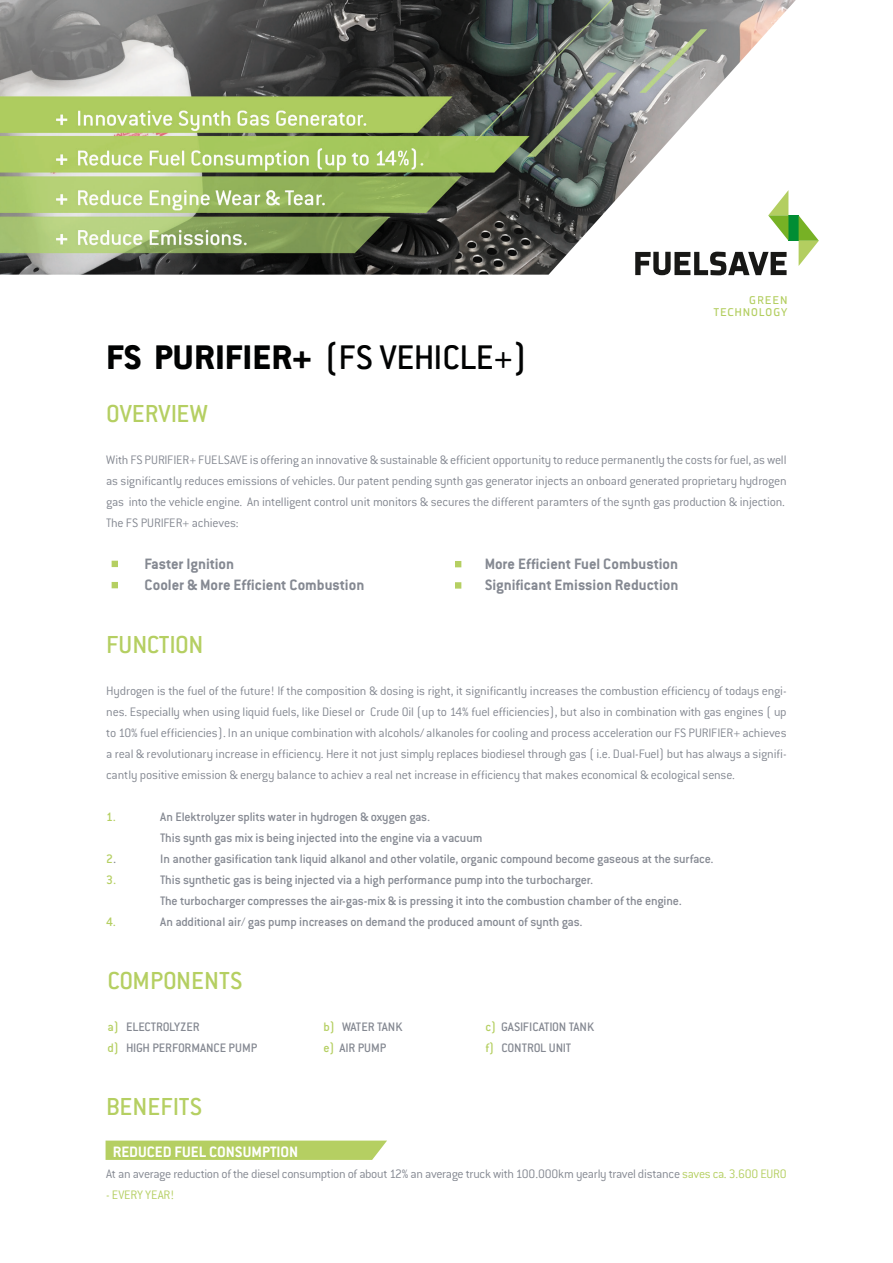
<style>
.page{position:relative;width:893px;height:1263px;background:#fff}
.page>*{position:absolute;margin:0;border:0;box-sizing:border-box;transform-origin:0 0}
.t1{font:500 37.5px "Conduit ITC";letter-spacing:-.015em;color:#010202}
.t2{font:500 27px "Conduit ITC";color:#b5cf62}
.t3{font:700 16.5px "Conduit ITC";color:#858992}
.t4{font:700 16.5px "Conduit ITC";color:#fff}
.t5{font:300 13.5px/21px "Conduit ITC";letter-spacing:-.02em;color:#858992;text-align:justify}
.t6{font:500 13.5px "Conduit ITC";letter-spacing:-.015em;color:#858992}
.t7{font:300 13.5px "Conduit ITC";letter-spacing:-.01em;color:#b5cf62}
.t8{font:500 13.5px "Conduit ITC";color:#b5cf62}
.t9{font:10.5px/12.1px "Collator";letter-spacing:.055em;color:#b3ce60;text-align:right}
.s1{font-weight:800}
.s2{color:#858992}
.s3{color:#b5cf62}
</style>
<div class="page">
<img style="left:0;top:0;width:796px;height:275px">
<svg style="left:106px;top:1140px;width:281px;height:20px;background:#b9d16b"></svg>
<svg style="left:635px;top:252px;width:151px;height:23px"></svg>
<div style="left:788px;top:215px;width:11px;height:26px;background:#008d34"></div>
<svg style="left:768px;top:190px;width:20px;height:51px"></svg>
<svg style="left:799px;top:216px;width:20px;height:50px"></svg>
<svg style="left:112px;top:582px;width:6px;height:6px"></svg>
<svg style="left:112px;top:561px;width:6px;height:6px"></svg>
<svg style="left:455px;top:582px;width:6px;height:7px"></svg>
<svg style="left:455px;top:561px;width:6px;height:6px"></svg>
<p class="t9" style="left:713px;top:295px;width:76px">GREEN<br>TECHNOLOGY</p>
<p class="t1" style="left:106px;top:335px;width:423px"><span class="s1">FS PURIFIER+</span> (FS VEHICLE+)</p>
<p class="t2" style="left:106px;top:397px;width:103px">OVERVIEW</p>
<p class="t5" style="left:106px;top:448px;width:682px">With FS PURIFIER+ FUELSAVE is offering an innovative &amp; sustainable &amp; efficient opportunity to reduce permanently the costs for fuel, as well as significantly reduces emissions of vehicles. Our patent pending synth gas generator injects an onboard generated proprietary hydrogen gas into the vehicle engine. An intelligent control unit monitors &amp; secures the different paramters of the synth gas production &amp; injection.</p>
<p class="t5" style="left:106px;top:511px;width:134px">The FS PURIFER+ achieves:</p>
<p class="t3" style="left:145px;top:553px;width:91px">Faster Ignition</p>
<p class="t3" style="left:145px;top:574px;width:221px">Cooler &amp; More Efficient Combustion</p>
<p class="t3" style="left:485px;top:553px;width:195px">More Efficient Fuel Combustion</p>
<p class="t3" style="left:485px;top:574px;width:195px">Significant Emission Reduction</p>
<p class="t2" style="left:106px;top:628px;width:99px">FUNCTION</p>
<p class="t5" style="left:106px;top:679px;width:682px">Hydrogen is the fuel of the future! If the composition &amp; dosing is right, it significantly increases the combustion efficiency of todays engi&shy;nes. Especially when using liquid fuels, like Diesel or Crude Oil (up to 14% fuel efficiencies), but also in combination with gas engines ( up to 10% fuel efficiencies). In an unique combination with alcohols/ alkanoles for cooling and process acceleration our FS PURIFIER+ achieves a real &amp; revolutionary increase in efficiency. Here it not just simply replaces biodiesel through gas ( i.e. Dual-Fuel) but has always a signifi&shy;cantly positive emission &amp; energy balance to achiev a real net increase in efficiency that makes economical &amp; ecological sense.</p>
<p class="t8" style="left:106px;top:808px;width:11px">1.</p>
<p class="t6" style="left:160px;top:808px;width:271px">An Elektrolyzer splits water in hydrogen &amp; oxygen gas.</p>
<p class="t6" style="left:160px;top:829px;width:324px">This synth gas mix is being injected into the engine via a vacuum</p>
<p class="t8" style="left:106px;top:850px;width:11px">2<span class="s2">.</span></p>
<p class="t6" style="left:160px;top:850px;width:555px">In another gasification tank liquid alkanol and other volatile, organic compound become gaseous at the surface.</p>
<p class="t8" style="left:106px;top:871px;width:11px">3.</p>
<p class="t6" style="left:160px;top:871px;width:434px">This synthetic gas is being injected via a high performance pump into the turbocharger.</p>
<p class="t6" style="left:160px;top:892px;width:523px">The turbocharger compresses the air-gas-mix &amp; is pressing it into the combustion chamber of the engine.</p>
<p class="t8" style="left:106px;top:913px;width:11px">4.</p>
<p class="t6" style="left:160px;top:913px;width:424px">An additional air/ gas pump increases on demand the produced amount of synth gas.</p>
<p class="t2" style="left:107px;top:964px;width:137px">COMPONENTS</p>
<p class="t6" style="left:107px;top:1018px;width:94px"><span class="s3">a)</span> ELECTROLYZER</p>
<p class="t6" style="left:323px;top:1018px;width:81px"><span class="s3">b)</span> WATER TANK</p>
<p class="t6" style="left:485px;top:1018px;width:110px"><span class="s3">c)</span> GASIFICATION TANK</p>
<p class="t6" style="left:107px;top:1039px;width:151px"><span class="s3">d)</span> HIGH PERFORMANCE PUMP</p>
<p class="t6" style="left:323px;top:1039px;width:64px"><span class="s3">e)</span> AIR PUMP</p>
<p class="t6" style="left:485px;top:1039px;width:87px"><span class="s3">f)</span> CONTROL UNIT</p>
<p class="t2" style="left:106px;top:1090px;width:97px">BENEFITS</p>
<p class="t4" style="left:113px;top:1141px;width:187px">REDUCED FUEL CONSUMPTION</p>
<p class="t5" style="left:106px;top:1162px;width:682px">At an average reduction of the diesel consumption of about 12% an average truck with 100.000km yearly travel distance <span class="s3">saves ca. 3.600 EURO</span></p>
<p class="t7" style="left:106px;top:1186px;width:69px">- EVERY YEAR!</p>
</div>
